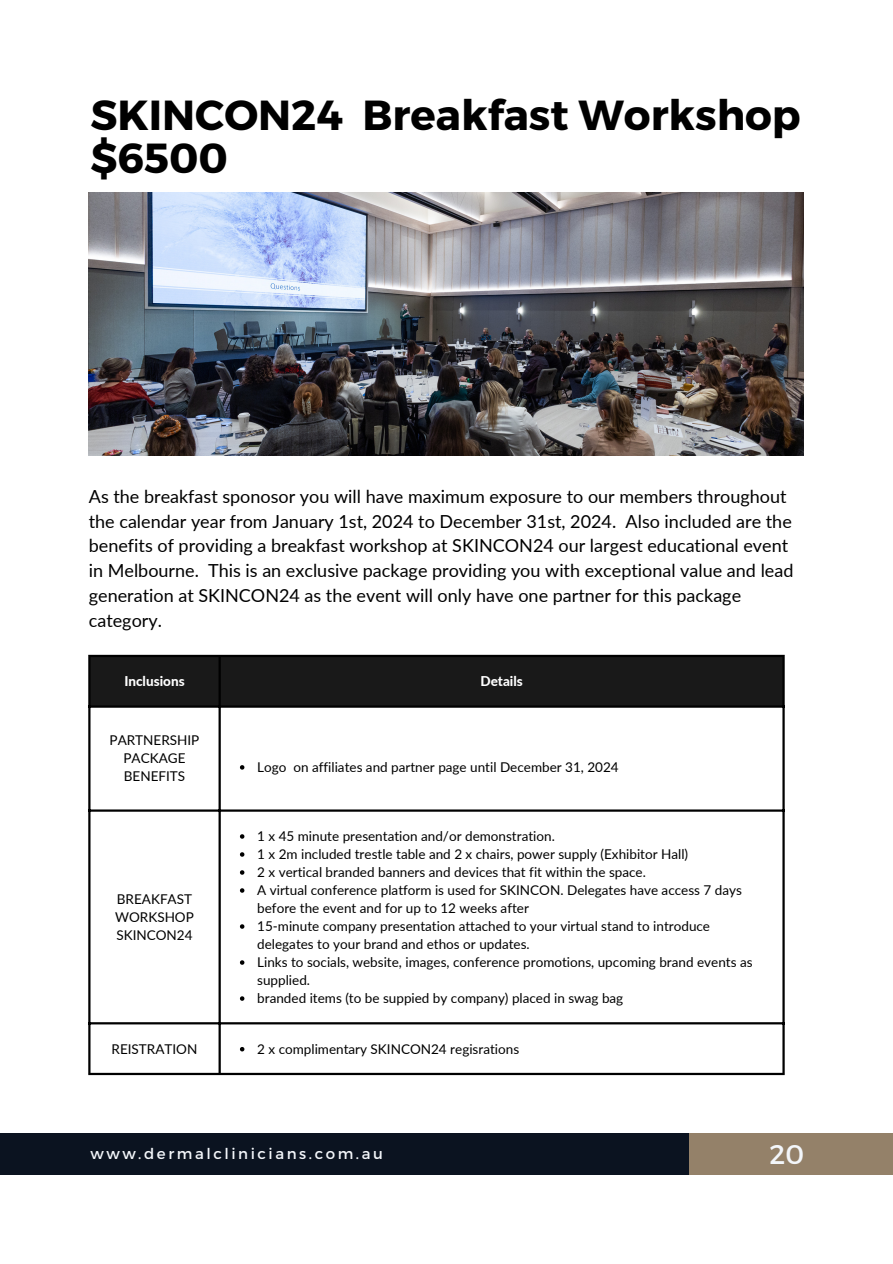
<style>
.page{position:relative;width:893px;height:1264px;background:#fff}
.page>*{position:absolute;margin:0;border:0;box-sizing:border-box;transform-origin:0 0}
.t1{font:700 42px/42.8px "Montserrat";color:#000}
.t2{font:27px "Montserrat";color:#f3f6fa}
.t3{font:18px/24.8px "Lato";color:#000}
.t4{font:15px "Montserrat";letter-spacing:.17em;color:#f3f6fa}
.t5{font:13.5px/18px "Lato";color:#000}
.t6{font:800 13.5px "Lato";color:#fff}
</style>
<div class="page">
<div style="left:689px;top:1132px;width:203px;height:42px;background:#948169"></div>
<div style="left:0;top:1132px;width:689px;height:42px;background:#0b1320"></div>
<img style="left:88px;top:192px;width:715px;height:263px">
<div style="left:90px;top:657px;width:692px;height:48px;background:#191919"></div>
<svg style="left:240px;top:765px;width:4px;height:4px"></svg>
<svg style="left:240px;top:834px;width:4px;height:4px"></svg>
<svg style="left:240px;top:852px;width:4px;height:4px"></svg>
<svg style="left:240px;top:870px;width:4px;height:4px"></svg>
<svg style="left:240px;top:888px;width:4px;height:4px"></svg>
<svg style="left:240px;top:924px;width:4px;height:4px"></svg>
<svg style="left:240px;top:960px;width:4px;height:4px"></svg>
<svg style="left:240px;top:996px;width:4px;height:4px"></svg>
<svg style="left:240px;top:1047px;width:4px;height:4px"></svg>
<hr style="left:88px;top:657px;width:2px;height:415px;background:#000">
<hr style="left:218px;top:657px;width:3px;height:415px;background:#000">
<hr style="left:782px;top:657px;width:2px;height:415px;background:#000">
<hr style="left:88px;top:655px;width:696px;height:2px;background:#000">
<hr style="left:88px;top:705px;width:696px;height:2px;background:#000">
<hr style="left:88px;top:809px;width:696px;height:2px;background:#000">
<hr style="left:88px;top:1022px;width:696px;height:2px;background:#000">
<hr style="left:88px;top:1072px;width:696px;height:3px;background:#000">
<p class="t1" style="left:90px;top:91px;width:711px">SKINCON24 Breakfast Workshop $6500</p>
<p class="t3" style="left:89px;top:483px;width:706px">As the breakfast sponosor you will have maximum exposure to our members throughout the calendar year from January 1st, 2024 to December 31st, 2024. Also included are the benefits of providing a breakfast workshop at SKINCON24 our largest educational event in Melbourne. This is an exclusive package providing you with exceptional value and lead generation at SKINCON24 as the event will only have one partner for this package category.</p>
<p class="t6" style="left:124px;top:673px;width:62px">Inclusions</p>
<p class="t6" style="left:480px;top:673px;width:44px">Details</p>
<p class="t5" style="left:110px;top:730px;width:91px;text-align:center">PARTNERSHIP<br>PACKAGE<br>BENEFITS</p>
<p class="t5" style="left:115px;top:889px;width:80px">BREAKFAST<br>WORKSHOP<br>SKINCON24</p>
<p class="t5" style="left:257px;top:757px;width:363px">Logo on affiliates and partner page until December 31, 2024</p>
<p class="t5" style="left:257px;top:826px;width:299px">1 x 45 minute presentation and/or demonstration.</p>
<p class="t5" style="left:257px;top:844px;width:432px">1 x 2m included trestle table and 2 x chairs, power supply (Exhibitor Hall)</p>
<p class="t5" style="left:257px;top:862px;width:390px">2 x vertical branded banners and devices that fit within the space.</p>
<p class="t5" style="left:257px;top:880px;width:486px">A virtual conference platform is used for SKINCON. Delegates have access 7 days before the event and for up to 12 weeks after</p>
<p class="t5" style="left:257px;top:916px;width:454px">15-minute company presentation attached to your virtual stand to introduce delegates to your brand and ethos or updates.</p>
<p class="t5" style="left:257px;top:952px;width:497px">Links to socials, website, images, conference promotions, upcoming brand events as supplied.</p>
<p class="t5" style="left:257px;top:988px;width:367px">branded items (to be suppied by company) placed in swag bag</p>
<p class="t5" style="left:112px;top:1039px;width:87px">REISTRATION</p>
<p class="t5" style="left:257px;top:1039px;width:263px">2 x complimentary SKINCON24 regisrations</p>
<p class="t4" style="left:90px;top:1144px;width:294px">www.dermalclinicians.com.au</p>
<p class="t2" style="left:769px;top:1137px;width:36px">20</p>
</div>
